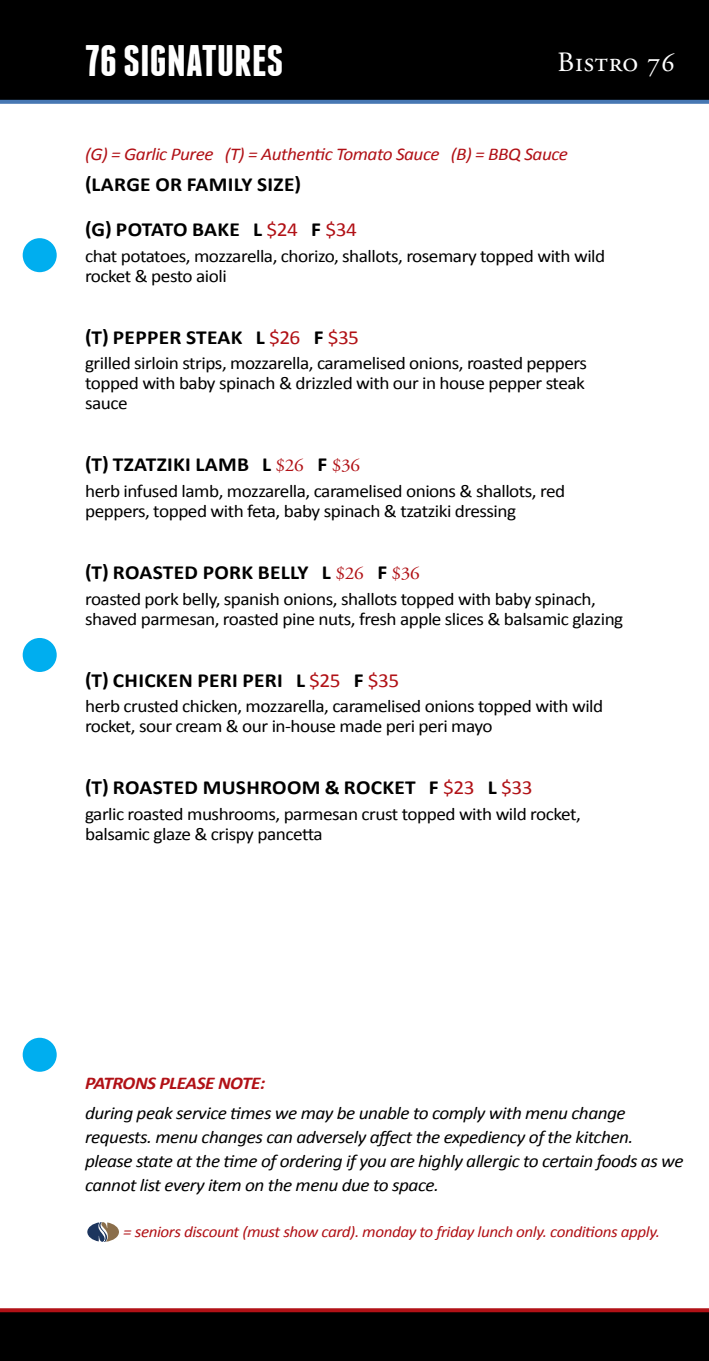
<style>
.page{position:relative;width:709px;height:1361px;background:#fff}
.page>*{position:absolute;margin:0;border:0;box-sizing:border-box;transform-origin:0 0}
.t1{font:700 44px "Franchise";color:#fff;scale:1.07 1}
.t2{font:28px "Adobe Garamond Pro";letter-spacing:.025em;color:#fff}
.t3{font:700 20px "Calibri";letter-spacing:.015em;color:#000;scale:1.07 1}
.t4{font:18px/20px "Calibri";letter-spacing:-.025em;color:#000;scale:1.07 1}
.t5{font:italic 18px/24px "Calibri";letter-spacing:-.025em;color:#000;scale:1.07 1}
.t6{font:italic 18px "Calibri";letter-spacing:-.025em;color:#b11116;scale:1.07 1}
.t7{font:italic 700 18px "Calibri";letter-spacing:-.025em;color:#b11116;scale:1.07 1}
.t8{font:italic 16px "Calibri";letter-spacing:-.025em;color:#b11116;scale:1.07 1}
.s1{font-weight:400;color:#b11116}
.s2{font-family:"Adobe Garamond Pro";font-weight:400;font-size:18px;color:#b11116}
</style>
<div class="page">
<div style="left:0;top:1310px;width:709px;height:51px;background:#000"></div>
<div style="left:0;top:0;width:709px;height:102px;background:#000"></div>
<svg style="left:87px;top:1222px;width:32px;height:20px"></svg>
<svg style="left:0;top:100px;width:709px;height:4px;background:#4f7eb6"></svg>
<svg style="left:0;top:1308px;width:709px;height:4px;background:#b52024"></svg>
<div style="left:23px;top:238px;width:34px;height:34px;background:#00aeef;border-radius:50%"></div>
<div style="left:23px;top:638px;width:34px;height:34px;background:#00aeef;border-radius:50%"></div>
<div style="left:23px;top:1037px;width:34px;height:34px;background:#00aeef;border-radius:50%"></div>
<h1 class="t1" style="left:85px;top:40px;width:187px">76 SIGNATURES</h1>
<h2 class="t2" style="left:557px;top:45px;width:119px">Bistro 76</h2>
<p class="t6" style="left:85px;top:141px;width:453px">(G) = Garlic Puree (T) = Authentic Tomato Sauce (B) = BBQ Sauce</p>
<p class="t3" style="left:85px;top:171px;width:203px">(LARGE OR FAMILY SIZE)</p>
<p class="t3" style="left:85px;top:216px;width:255px">(G) POTATO BAKE L <span class="s1">$24</span> F <span class="s1">$34</span></p>
<p class="t4" style="left:85px;top:246px;width:487px">chat potatoes, mozzarella, chorizo, shallots, rosemary topped with wild rocket &amp; pesto aioli</p>
<p class="t3" style="left:85px;top:324px;width:258px">(T) PEPPER STEAK L <span class="s1">$26</span> F <span class="s1">$35</span></p>
<p class="t4" style="left:85px;top:353px;width:470px;text-align:justify">grilled sirloin strips, mozzarella, caramelised onions, roasted peppers topped with baby spinach &amp; drizzled with our in house pepper steak sauce</p>
<p class="t3" style="left:85px;top:452px;width:258px">(T) TZATZIKI LAMB L <span class="s2">$26</span> F <span class="s2">$36</span></p>
<p class="t4" style="left:85px;top:481px;width:450px">herb infused lamb, mozzarella, caramelised onions &amp; shallots, red peppers, topped with feta, baby spinach &amp; tzatziki dressing</p>
<p class="t3" style="left:85px;top:559px;width:314px">(T) ROASTED PORK BELLY L <span class="s2">$26</span> F <span class="s2">$36</span></p>
<p class="t4" style="left:85px;top:589px;width:504px">roasted pork belly, spanish onions, shallots topped with baby spinach, shaved parmesan, roasted pine nuts, fresh apple slices &amp; balsamic glazing</p>
<p class="t3" style="left:85px;top:667px;width:295px">(T) CHICKEN PERI PERI L <span class="s1">$25</span> F <span class="s1">$35</span></p>
<p class="t4" style="left:85px;top:696px;width:486px">herb crusted chicken, mozzarella, caramelised onions topped with wild rocket, sour cream &amp; our in-house made peri peri mayo</p>
<p class="t3" style="left:85px;top:775px;width:420px">(T) ROASTED MUSHROOM &amp; ROCKET F <span class="s1">$23</span> L <span class="s1">$33</span></p>
<p class="t4" style="left:85px;top:804px;width:465px">garlic roasted mushrooms, parmesan crust topped with wild rocket, balsamic glaze &amp; crispy pancetta</p>
<p class="t7" style="left:85px;top:1071px;width:170px">PATRONS PLEASE NOTE:</p>
<p class="t5" style="left:85px;top:1100px;width:561px">during peak service times we may be unable to comply with menu change requests. menu changes can adversely affect the expediency of the kitchen. please state at the time of ordering if you are highly allergic to certain foods as we cannot list every item on the menu due to space.</p>
<p class="t8" style="left:123px;top:1220px;width:503px">= seniors discount (must show card). monday to friday lunch only. conditions apply.</p>
</div>
